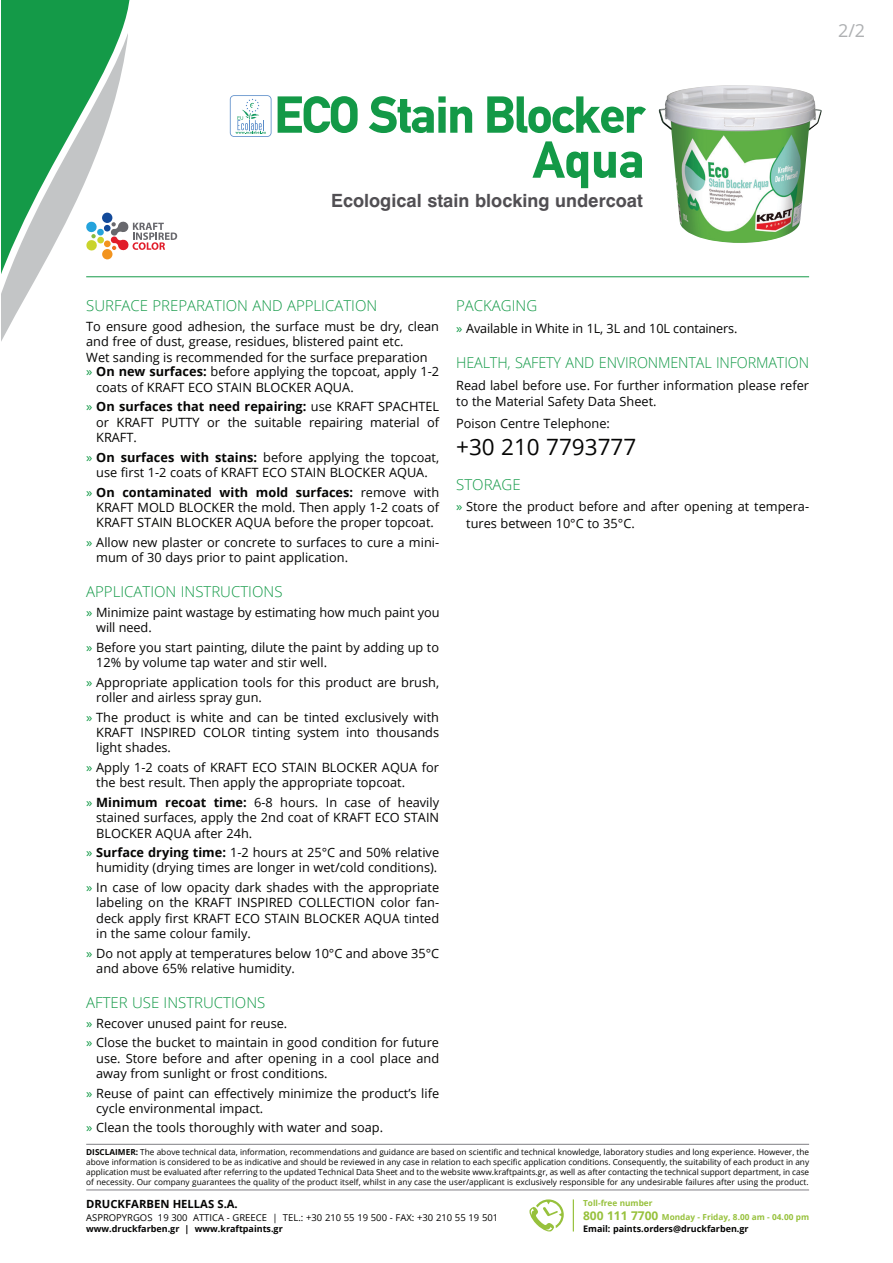
<style>
.page{position:relative;width:893px;height:1263px;background:#fff}
.page>*{position:absolute;margin:0;border:0;box-sizing:border-box;transform-origin:0 0}
.t1{font:700 51px/45px "CF Din";letter-spacing:-.025em;color:#139947;text-align:right}
.t2{font:22.5px "Open Sans";color:#050504}
.t3{font:18px "UB Helvetica Bold";color:#514f53}
.t4{font:18px "Open Sans";color:#aeb0b2}
.t5{font:300 15px "Open Sans";color:#149a48}
.t6{font:300 15px "Open Sans";color:#149a48;scale:.96 1}
.t7{font:12.75px/15.3px "Open Sans";color:#050504}
.t8{font:700 11.25px "Open Sans";color:#050504}
.t9{font:9.45px "Open Sans";color:#050504}
.t10{font:700 9px "Open Sans";color:#050504}
.t11{font:8.25px/9.9px "Open Sans";letter-spacing:.005em;color:#050504;text-align:justify}
.t12{font:700 8.25px/14.2px "Open Sans";color:#97c13c}
.s1{color:#149a48}
.s2{font-weight:700}
.s3{font-size:12px}
</style>
<div class="page">
<div style="left:1px;top:0;width:129px;height:33px;background:#149a48"></div>
<svg style="left:1px;top:33px;width:144px;height:309px"></svg>
<hr style="left:86px;top:276px;width:723px;height:1px;background:#149a48">
<svg style="left:529px;top:1199px;width:35px;height:33px"></svg>
<hr style="left:573px;top:1199px;width:1px;height:32px;background:#97c13c">
<hr style="left:86px;top:1144px;width:723px;height:1px;background:#818085">
<hr style="left:86px;top:1189px;width:723px;height:1px;background:#818085">
<div style="left:102px;top:249px;width:10px;height:10px;background:#f2941f;border-radius:50%"></div>
<div style="left:104px;top:240px;width:7px;height:7px;background:#f2941f;border-radius:50%"></div>
<svg style="left:110px;top:221px;width:67px;height:30px"></svg>
<svg style="left:85px;top:221px;width:19px;height:30px"></svg>
<div style="left:102px;top:213px;width:10px;height:10px;background:#134a9a;border-radius:50%"></div>
<div style="left:104px;top:225px;width:7px;height:6px;background:#134a9a;border-radius:50%"></div>
<svg style="left:230px;top:95px;width:41px;height:42px"></svg>
<img style="left:658px;top:85px;width:164px;height:158px">
<h1 class="t1" style="left:274px;top:93px;width:372px">ECO Stain Blocker<br>Aqua</h1>
<h3 class="t3" style="left:331px;top:189px;width:313px">Ecological stain blocking undercoat</h3>
<h3 class="t4" style="left:838px;top:18px;width:29px">2/2</h3>
<p class="t5" style="left:86px;top:295px;width:293px">SURFACE PREPARATION AND APPLICATION</p>
<p class="t7" style="left:86px;top:318px;width:354px">To ensure good adhesion, the surface must be dry, clean</p>
<p class="t7" style="left:86px;top:334px;width:319px">and free of dust, grease, residues, blistered paint etc.</p>
<p class="t7" style="left:86px;top:349px;width:343px">Wet sanding is recommended for the surface preparation</p>
<p class="t7" style="left:86px;top:364px;width:354px"><span class="s1">»</span> <span class="s2">On new surfaces:</span> before applying the topcoat, apply 1-2</p>
<p class="t7" style="left:96px;top:379px;width:259px">coats of KRAFT ECO STAIN BLOCKER AQUA.</p>
<p class="t7" style="left:96px;top:399px;width:344px;text-align:justify;text-indent:-10px"><span class="s1">»</span> <span class="s2">On surfaces that need repairing:</span> use KRAFT SPACHTEL or KRAFT PUTTY or the suitable repairing material of KRAFT.</p>
<p class="t7" style="left:86px;top:449px;width:354px;text-align:center"><span class="s1">»</span> <span class="s2">On surfaces with stains:</span> before applying the topcoat, use first 1-2 coats of KRAFT ECO STAIN BLOCKER AQUA.</p>
<p class="t7" style="left:96px;top:484px;width:344px;text-align:justify;text-indent:-10px"><span class="s1">»</span> <span class="s2">On contaminated with mold surfaces:</span> remove with KRAFT MOLD BLOCKER the mold. Then apply 1-2 coats of KRAFT STAIN BLOCKER AQUA before the proper topcoat.</p>
<p class="t7" style="left:96px;top:534px;width:344px;text-indent:-10px"><span class="s1">»</span> Allow new plaster or concrete to surfaces to cure a mini&shy;mum of 30 days prior to paint application.</p>
<p class="t5" style="left:86px;top:581px;width:198px">APPLICATION INSTRUCTIONS</p>
<p class="t7" style="left:96px;top:604px;width:345px;text-indent:-10px"><span class="s1">»</span> Minimize paint wastage by estimating how much paint you will need.</p>
<p class="t7" style="left:96px;top:639px;width:344px;text-indent:-10px"><span class="s1">»</span> Before you start painting, dilute the paint by adding up to<br>12% by volume tap water and stir well.</p>
<p class="t7" style="left:96px;top:674px;width:344px;text-indent:-10px"><span class="s1">»</span> Appropriate application tools for this product are brush, roller and airless spray gun.</p>
<p class="t7" style="left:96px;top:709px;width:344px;text-align:justify;text-indent:-10px"><span class="s1">»</span> The product is white and can be tinted exclusively with KRAFT INSPIRED COLOR tinting system into thousands light shades.</p>
<p class="t7" style="left:96px;top:759px;width:344px;text-indent:-10px"><span class="s1">»</span> Apply 1-2 coats of KRAFT ECO STAIN BLOCKER AQUA for the best result. Then apply the appropriate topcoat.</p>
<p class="t7" style="left:96px;top:794px;width:344px;text-align:justify;text-indent:-10px"><span class="s1">»</span> <span class="s2">Minimum recoat time:</span> 6-8 hours. In case of heavily stained surfaces, apply the 2nd coat of KRAFT ECO STAIN BLOCKER AQUA after 24h.</p>
<p class="t7" style="left:86px;top:844px;width:354px;text-align:right"><span class="s1">»</span> <span class="s2">Surface drying time:</span> 1-2 hours at 25°C and 50% relative humidity (drying times are longer in wet/cold conditions).</p>
<p class="t7" style="left:96px;top:879px;width:344px;text-align:justify;text-indent:-10px"><span class="s1">»</span> In case of low opacity dark shades with the appropriate labeling on the KRAFT INSPIRED COLLECTION color fan&shy;deck apply first KRAFT ECO STAIN BLOCKER AQUA tinted in the same colour family.</p>
<p class="t7" style="left:96px;top:945px;width:344px;text-indent:-10px"><span class="s1">»</span> Do not apply at temperatures below 10°C and above 35°C and above 65% relative humidity.</p>
<p class="t5" style="left:86px;top:992px;width:181px">AFTER USE INSTRUCTIONS</p>
<p class="t7" style="left:86px;top:1013px;width:354px;line-height:19.6px"><span class="s1">»</span> Recover unused paint for reuse.<br><span class="s1">»</span> Close the bucket to maintain in good condition for future</p>
<p class="t7" style="left:96px;top:1050px;width:344px">use. Store before and after opening in a cool place and away from sunlight or frost conditions.</p>
<p class="t7" style="left:96px;top:1085px;width:344px;text-indent:-10px"><span class="s1">»</span> Reuse of paint can effectively minimize the product’s life cycle environmental impact.</p>
<p class="t7" style="left:86px;top:1120px;width:298px"><span class="s1">»</span> Clean the tools thoroughly with water and soap.</p>
<p class="t5" style="left:456px;top:296px;width:83px">PACKAGING</p>
<p class="t7" style="left:456px;top:320px;width:283px"><span class="s1">»</span> Available in White in 1L, 3L and 10L containers.</p>
<p class="t6" style="left:456px;top:352px;width:369px">HEALTH, SAFETY AND ENVIRONMENTAL INFORMATION</p>
<p class="t7" style="left:456px;top:376px;width:354px;line-height:16.5px">Read label before use. For further information please refer to the Material Safety Data Sheet.</p>
<p class="t7" style="left:456px;top:415px;width:155px">Poison Centre Telephone:</p>
<h2 class="t2" style="left:456px;top:431px;width:182px">+30 210 7793777</h2>
<p class="t5" style="left:456px;top:474px;width:66px">STORAGE</p>
<p class="t7" style="left:466px;top:498px;width:344px;line-height:16.5px;text-indent:-10px"><span class="s1">»</span> Store the product before and after opening at tempera&shy;tures between 10°C to 35°C.</p>
<p class="t11" style="left:86px;top:1147px;width:724px"><span class="s2">DISCLAIMER:</span> The above technical data, information, recommendations and guidance are based on scientific and technical knowledge, laboratory studies and long experience. However, the above information is considered to be as indicative and should be reviewed in any case in relation to each specific application conditions. Consequently, the suitability of each product in any application must be evaluated after referring to the updated Technical Data Sheet and to the website www.kraftpaints.gr, as well as after contacting the technical support department, in case of necessity. Our company guarantees the quality of the product itself, whilst in any case the user/applicant is exclusively responsible for any undesirable failures after using the product.</p>
<p class="t8" style="left:86px;top:1196px;width:153px">DRUCKFARBEN HELLAS S.A.</p>
<p class="t9" style="left:86px;top:1211px;width:413px">ASPROPYRGOS 19 300 ATTICA - GREECE | TEL.: +30 210 55 19 500 - FAX: +30 210 55 19 501</p>
<p class="t10" style="left:86px;top:1222px;width:198px">www.druckfarben.gr | www.kraftpaints.gr</p>
<p class="t12" style="left:583px;top:1195px;width:227px">Toll-free number<br><span class="s3">800 111 7700</span> Monday - Friday, 8.00 am - 04.00 pm</p>
<p class="t10" style="left:583px;top:1222px;width:167px">Email: paints.orders@druckfarben.gr</p>
</div>
